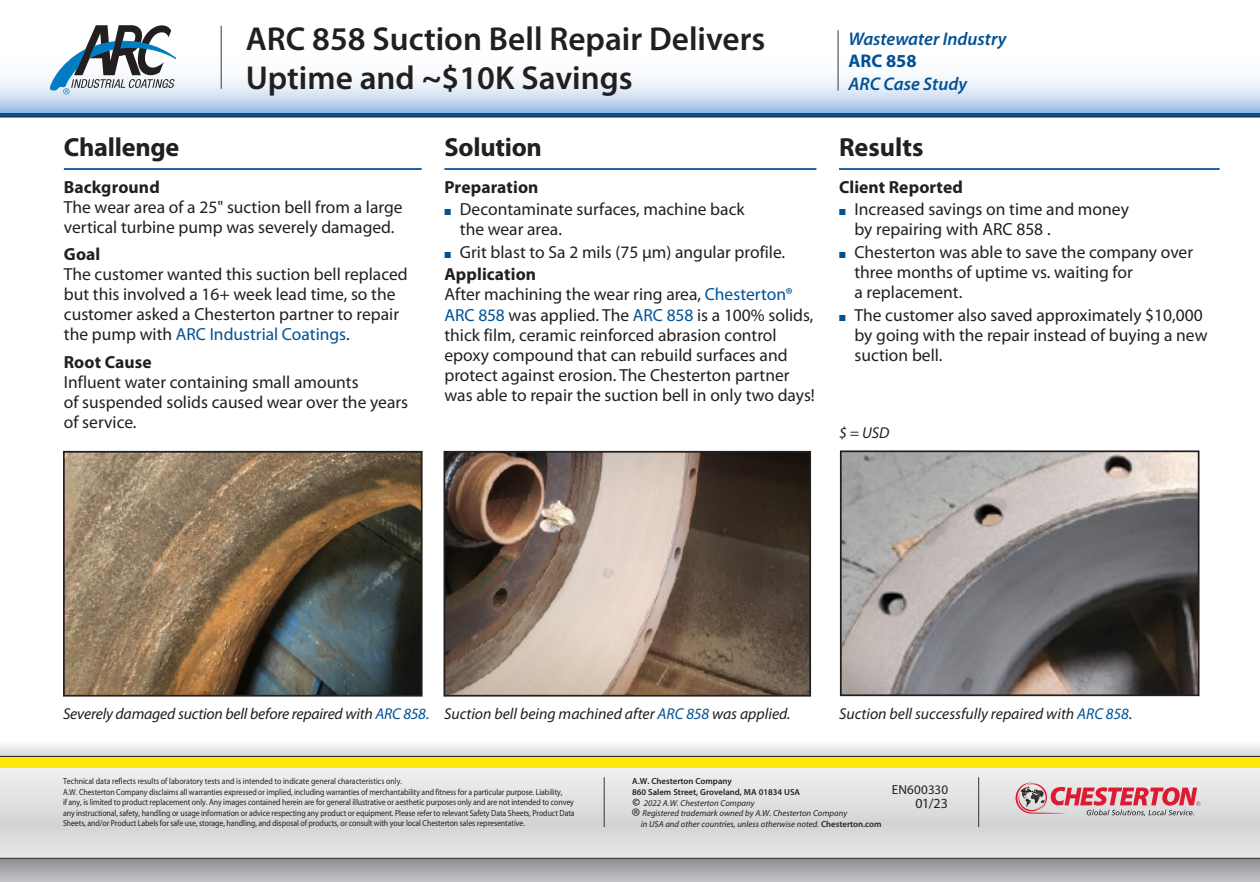
<style>
.page{position:relative;width:1260px;height:882px;background:#fff}
.page>*{position:absolute;margin:0;border:0;box-sizing:border-box;transform-origin:0 0}
.t1{font:600 33.25px/38.5px "Myriad Pro";color:#231f20}
.t2{font:700 26.25px "Myriad Pro";letter-spacing:-.01em;color:#231f20}
.t3{font:300 22.75px "Myriad Pro";color:#231f20}
.t4{font:italic 600 18.38px "Myriad Pro";color:#015195}
.t5{font:700 18.38px "Myriad Pro";color:#015195}
.t6{font:17.5px/20.1px "Myriad Pro";color:#231f20}
.t7{font:700 17.5px "Myriad Pro";letter-spacing:.005em;color:#231f20}
.t8{font:italic 15.75px "Myriad Pro";color:#231f20}
.t9{font:14px "Myriad Pro";color:#231f20}
.t10{font:13.12px "Myriad Pro";letter-spacing:.005em;color:#231f20}
.t11{font:8.75px/10.5px "Myriad Pro";letter-spacing:-.01em;color:#231f20;scale:.9 1}
.t12{font:italic 8.75px/10.5px "Myriad Pro";color:#231f20}
.t13{font:600 8.75px/10.5px "Myriad Pro";color:#231f20}
.s1{color:#015195}
.s2{font-weight:700}
.s3{font-weight:700;font-style:normal;font-stretch:condensed;font-size:11.38px}
.s4{font-weight:600;font-style:normal}
</style>
<div class="page">
<svg style="left:0;top:26px;width:1260px;height:87px"></svg>
<hr style="left:838px;top:30px;width:1px;height:61px;background:#231f20">
<svg style="left:0;top:745px;width:1260px;height:137px;background:#bbbcbf"></svg>
<svg style="left:0;top:768px;width:1260px;height:90px;background:#e0e0e0"></svg>
<div style="left:0;top:757px;width:1260px;height:11px;background:#ffe709"></div>
<hr style="left:0;top:858px;width:1260px;height:1px;background:#231f20">
<hr style="left:0;top:756px;width:1260px;height:1px;background:#231f20">
<svg style="left:0;top:113px;width:1260px;height:4px;background:#054a85"></svg>
<hr style="left:0;top:117px;width:1260px;height:1px;background:#231f20">
<hr style="left:604px;top:777px;width:1px;height:50px;background:#231f20">
<hr style="left:978px;top:777px;width:1px;height:50px;background:#231f20">
<svg style="left:1016px;top:782px;width:184px;height:34px;background:#d59fa6"></svg>
<hr style="left:221px;top:26px;width:1px;height:63px;background:#231f20">
<svg style="left:50px;top:25px;width:126px;height:69px"></svg>
<hr style="left:64px;top:168px;width:358px;height:2px;background:#015195">
<hr style="left:444px;top:168px;width:372px;height:2px;background:#015195">
<hr style="left:839px;top:168px;width:381px;height:2px;background:#015195">
<img style="left:66px;top:454px;width:354px;height:240px">
<div style="left:63px;top:451px;width:360px;height:246px;border:2px solid #231f20"></div>
<img style="left:447px;top:454px;width:361px;height:240px">
<div style="left:444px;top:451px;width:367px;height:246px;border:2px solid #231f20"></div>
<img style="left:843px;top:453px;width:354px;height:240px">
<div style="left:840px;top:450px;width:360px;height:246px;border:2px solid #231f20"></div>
<h1 class="t1" style="left:246px;top:19px;width:521px">ARC 858 Suction Bell Repair Delivers<br>Uptime and ~$10K Savings</h1>
<h2 class="t2" style="left:64px;top:130px;width:117px">Challenge</h2>
<p class="t7" style="left:64px;top:175px;width:97px">Background</p>
<p class="t6" style="left:64px;top:197px;width:340px">The wear area of a 25" suction bell from a large vertical turbine pump was severely damaged.</p>
<p class="t7" style="left:64px;top:243px;width:38px">Goal</p>
<p class="t6" style="left:64px;top:264px;width:345px">The customer wanted this suction bell replaced but this involved a 16+ week lead time, so the customer asked a Chesterton partner to repair the pump with <span class="s1">ARC Industrial Coatings</span>.</p>
<p class="t7" style="left:64px;top:350px;width:89px">Root Cause</p>
<p class="t6" style="left:64px;top:371px;width:346px">Influent water containing small amounts<br>of suspended solids caused wear over the years of service.</p>
<h2 class="t2" style="left:444px;top:130px;width:99px">Solution</h2>
<p class="t7" style="left:444px;top:175px;width:96px">Preparation</p>
<p class="t6" style="left:460px;top:199px;width:286px;text-indent:-15px"><span class="s1">■</span> Decontaminate surfaces, machine back the wear area.</p>
<p class="t6" style="left:444px;top:240px;width:342px;line-height:22.6px"><span class="s1">■</span> Grit blast to Sa 2 mils (75 µm) angular profile.<br><span class="s2">Application</span></p>
<p class="t6" style="left:444px;top:284px;width:372px">After machining the wear ring area, <span class="s1">Chesterton® ARC 858</span> was applied. The <span class="s1">ARC 858</span> is a 100% solids, thick film, ceramic reinforced abrasion control epoxy compound that can rebuild surfaces and protect against erosion. The Chesterton partner was able to repair the suction bell in only two days!</p>
<p class="t4" style="left:849px;top:27px;width:159px">Wastewater Industry</p>
<p class="t5" style="left:849px;top:49px;width:70px">ARC 858</p>
<p class="t4" style="left:849px;top:72px;width:120px">ARC Case Study</p>
<h2 class="t2" style="left:839px;top:130px;width:86px">Results</h2>
<p class="t7" style="left:839px;top:175px;width:125px">Client Reported</p>
<p class="t6" style="left:854px;top:199px;width:276px;text-indent:-15px"><span class="s1">■</span> Increased savings on time and money by repairing with ARC 858 .</p>
<p class="t6" style="left:854px;top:242px;width:340px;text-indent:-15px"><span class="s1">■</span> Chesterton was able to save the company over three months of uptime vs. waiting for<br>a replacement.</p>
<p class="t6" style="left:854px;top:304px;width:355px;text-indent:-15px"><span class="s1">■</span> The customer also saved approximately $10,000 by going with the repair instead of buying a new suction bell.</p>
<p class="t8" style="left:839px;top:423px;width:52px">$ = USD</p>
<p class="t8" style="left:63px;top:704px;width:729px">Severely damaged suction bell before repaired with <span class="s1">ARC 858.</span> Suction bell being machined after <span class="s1">ARC 858</span> was applied.</p>
<p class="t8" style="left:839px;top:704px;width:295px">Suction bell successfully repaired with <span class="s1">ARC 858</span>.</p>
<p class="t11" style="left:63px;top:776px;width:570px">Technical data reflects results of laboratory tests and is intended to indicate general characteristics only.<br>A.W. Chesterton Company disclaims all warranties expressed or implied, including warranties of merchantability and fitness for a particular purpose. Liability,<br>if any, is limited to product replacement only. Any images contained herein are for general illustrative or aesthetic purposes only and are not intended to convey any instructional, safety, handling or usage information or advice respecting any product or equipment. Please refer to relevant Safety Data Sheets, Product Data Sheets, and/or Product Labels for safe use, storage, handling, and disposal of products, or consult with your local Chesterton sales representative.</p>
<p class="t13" style="left:632px;top:776px;width:169px">A.W. Chesterton Company<br>860 Salem Street, Groveland, MA 01834 USA</p>
<p class="t12" style="left:632px;top:798px;width:124px"><span class="s3">©</span> 2022 A.W. Chesterton Company</p>
<h3 class="t3" style="left:632px;top:803px;width:10px">®</h3>
<p class="t12" style="left:641px;top:808px;width:242px">Registered trademark owned by A.W. Chesterton Company<br>in USA and other countries, unless otherwise noted. <span class="s4">Chesterton.com</span></p>
<p class="t10" style="left:892px;top:781px;width:58px">EN600330</p>
<p class="t9" style="left:915px;top:794px;width:34px">01/23</p>
</div>
